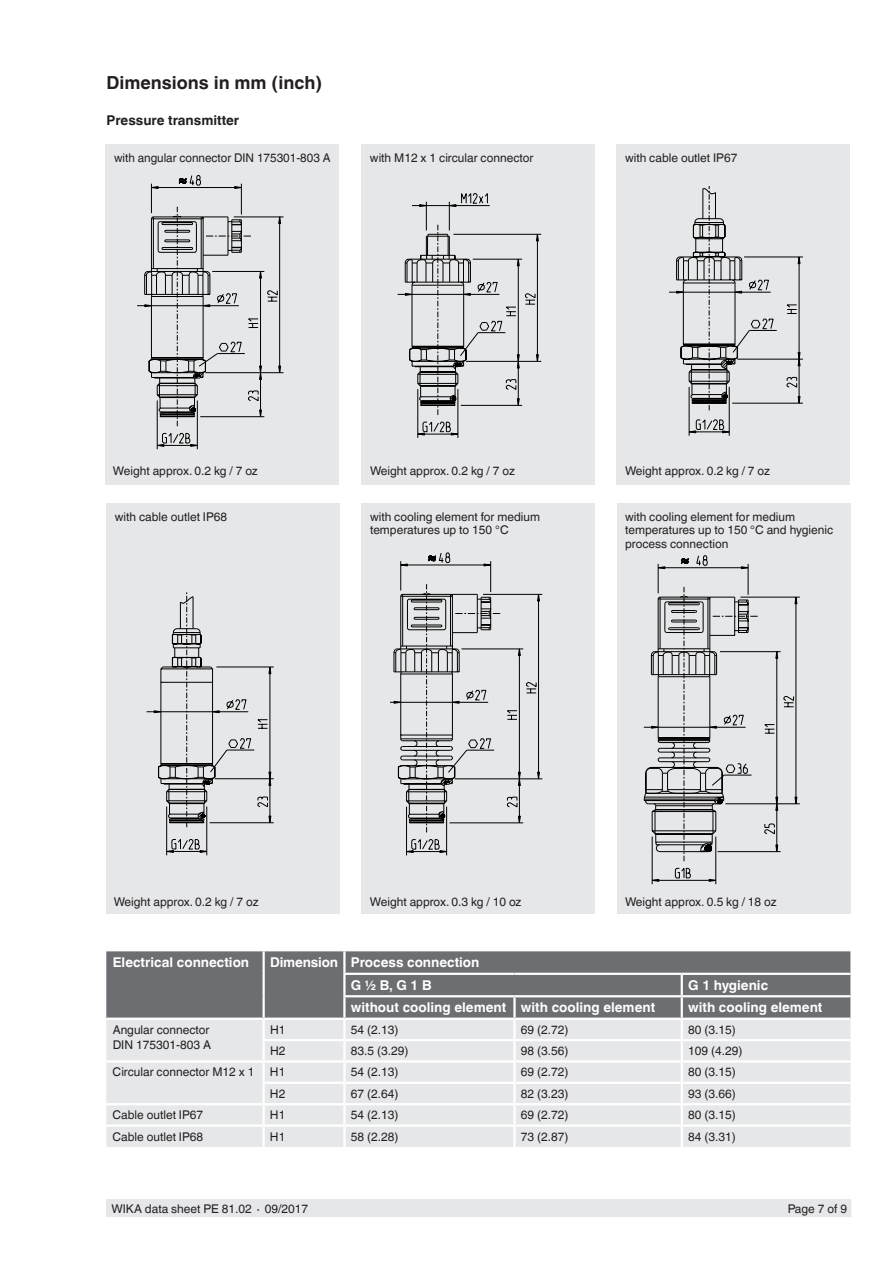
<style>
.page{position:relative;width:893px;height:1263px;background:#fff}
.page>*{position:absolute;margin:0;border:0;box-sizing:border-box;transform-origin:0 0}
.t1{font:700 18px "Helvetica World";color:#231f20}
.t2{font:700 13.5px/22.5px "Helvetica World";color:#fff}
.t3{font:700 13.5px "Helvetica World";color:#231f20}
.t4{font:12px/13.5px "Helvetica World";color:#231f20}
</style>
<div class="page">
<div style="left:106px;top:1199px;width:744px;height:18px;background:#e6e7e9"></div>
<div style="left:106px;top:145px;width:233px;height:340px;background:#e6e7e9"></div>
<div style="left:361px;top:145px;width:234px;height:340px;background:#e6e7e9"></div>
<div style="left:617px;top:145px;width:233px;height:340px;background:#e6e7e9"></div>
<div style="left:106px;top:503px;width:234px;height:411px;background:#e6e7e9"></div>
<div style="left:361px;top:503px;width:234px;height:411px;background:#e6e7e9"></div>
<div style="left:617px;top:503px;width:233px;height:411px;background:#e6e7e9"></div>
<svg style="left:137px;top:175px;width:147px;height:274px"></svg>
<svg style="left:397px;top:193px;width:145px;height:245px"></svg>
<svg style="left:669px;top:186px;width:134px;height:250px"></svg>
<svg style="left:644px;top:555px;width:156px;height:329px"></svg>
<svg style="left:390px;top:553px;width:152px;height:302px"></svg>
<svg style="left:146px;top:592px;width:128px;height:264px"></svg>
<div style="left:106px;top:951px;width:744px;height:66px;background:#6d6e71"></div>
<div style="left:106px;top:1020px;width:744px;height:127px;background:#e6e7e9"></div>
<hr style="left:262px;top:951px;width:3px;height:23px;background:#fff">
<hr style="left:343px;top:951px;width:3px;height:22px;background:#fff">
<hr style="left:262px;top:974px;width:3px;height:22px;background:#fff">
<hr style="left:343px;top:973px;width:171px;height:2px;background:#fff">
<hr style="left:343px;top:975px;width:3px;height:20px;background:#fff">
<hr style="left:514px;top:973px;width:168px;height:2px;background:#fff">
<hr style="left:682px;top:973px;width:168px;height:2px;background:#fff">
<hr style="left:681px;top:975px;width:2px;height:20px;background:#fff">
<hr style="left:262px;top:996px;width:3px;height:21px;background:#fff">
<hr style="left:343px;top:995px;width:171px;height:2px;background:#fff">
<hr style="left:343px;top:997px;width:3px;height:20px;background:#fff">
<hr style="left:514px;top:995px;width:168px;height:2px;background:#fff">
<hr style="left:513px;top:997px;width:3px;height:20px;background:#fff">
<hr style="left:682px;top:995px;width:168px;height:2px;background:#fff">
<hr style="left:681px;top:997px;width:2px;height:20px;background:#fff">
<hr style="left:262px;top:1020px;width:3px;height:19px;background:#fff">
<hr style="left:343px;top:1020px;width:3px;height:19px;background:#fff">
<hr style="left:513px;top:1020px;width:3px;height:19px;background:#fff">
<hr style="left:262px;top:1039px;width:82px;height:2px;background:#fff">
<hr style="left:262px;top:1041px;width:3px;height:19px;background:#fff">
<hr style="left:344px;top:1039px;width:170px;height:2px;background:#fff">
<hr style="left:343px;top:1041px;width:3px;height:19px;background:#fff">
<hr style="left:514px;top:1039px;width:168px;height:2px;background:#fff">
<hr style="left:513px;top:1041px;width:3px;height:19px;background:#fff">
<hr style="left:682px;top:1039px;width:168px;height:2px;background:#fff">
<svg style="left:681px;top:1020px;width:2px;height:40px"></svg>
<hr style="left:106px;top:1060px;width:158px;height:2px;background:#fff">
<hr style="left:264px;top:1060px;width:80px;height:2px;background:#fff">
<hr style="left:262px;top:1062px;width:3px;height:20px;background:#fff">
<hr style="left:344px;top:1060px;width:170px;height:2px;background:#fff">
<hr style="left:343px;top:1062px;width:3px;height:20px;background:#fff">
<hr style="left:514px;top:1060px;width:168px;height:2px;background:#fff">
<hr style="left:513px;top:1062px;width:3px;height:20px;background:#fff">
<hr style="left:682px;top:1060px;width:168px;height:2px;background:#fff">
<hr style="left:681px;top:1062px;width:2px;height:20px;background:#fff">
<hr style="left:262px;top:1082px;width:82px;height:2px;background:#fff">
<hr style="left:262px;top:1084px;width:3px;height:19px;background:#fff">
<hr style="left:344px;top:1082px;width:170px;height:2px;background:#fff">
<hr style="left:343px;top:1084px;width:3px;height:19px;background:#fff">
<hr style="left:514px;top:1082px;width:168px;height:2px;background:#fff">
<hr style="left:513px;top:1084px;width:3px;height:19px;background:#fff">
<hr style="left:682px;top:1082px;width:168px;height:2px;background:#fff">
<hr style="left:106px;top:1103px;width:158px;height:2px;background:#fff">
<hr style="left:264px;top:1103px;width:80px;height:2px;background:#fff">
<hr style="left:262px;top:1105px;width:3px;height:19px;background:#fff">
<hr style="left:344px;top:1103px;width:170px;height:2px;background:#fff">
<hr style="left:343px;top:1105px;width:3px;height:19px;background:#fff">
<hr style="left:514px;top:1103px;width:168px;height:2px;background:#fff">
<hr style="left:513px;top:1105px;width:3px;height:19px;background:#fff">
<hr style="left:682px;top:1103px;width:168px;height:2px;background:#fff">
<svg style="left:681px;top:1084px;width:2px;height:40px"></svg>
<hr style="left:106px;top:1124px;width:158px;height:3px;background:#fff">
<hr style="left:264px;top:1124px;width:80px;height:3px;background:#fff">
<hr style="left:262px;top:1127px;width:3px;height:20px;background:#fff">
<hr style="left:344px;top:1124px;width:170px;height:3px;background:#fff">
<hr style="left:343px;top:1127px;width:3px;height:20px;background:#fff">
<hr style="left:514px;top:1124px;width:168px;height:3px;background:#fff">
<hr style="left:513px;top:1127px;width:3px;height:20px;background:#fff">
<hr style="left:682px;top:1124px;width:168px;height:3px;background:#fff">
<hr style="left:681px;top:1127px;width:2px;height:20px;background:#fff">
<h1 class="t1" style="left:106px;top:76px;width:217px">Dimensions in mm (inch)</h1>
<p class="t3" style="left:106px;top:116px;width:134px">Pressure transmitter</p>
<p class="t4" style="left:114px;top:152px;width:218px">with angular connector DIN 175301-803 A</p>
<p class="t4" style="left:370px;top:151px;width:165px">with M12 x 1 circular connector</p>
<p class="t4" style="left:625px;top:152px;width:114px">with cable outlet IP67</p>
<p class="t4" style="left:113px;top:464px;width:146px">Weight approx. 0.2 kg / 7 oz</p>
<p class="t4" style="left:370px;top:464px;width:146px">Weight approx. 0.2 kg / 7 oz</p>
<p class="t4" style="left:625px;top:464px;width:146px">Weight approx. 0.2 kg / 7 oz</p>
<p class="t4" style="left:115px;top:511px;width:114px">with cable outlet IP68</p>
<p class="t4" style="left:370px;top:511px;width:172px">with cooling element for medium temperatures up to 150 °C</p>
<p class="t4" style="left:625px;top:511px;width:210px">with cooling element for medium temperatures up to 150 °C and hygienic process connection</p>
<p class="t4" style="left:114px;top:895px;width:146px">Weight approx. 0.2 kg / 7 oz</p>
<p class="t4" style="left:370px;top:895px;width:153px">Weight approx. 0.3 kg / 10 oz</p>
<p class="t2" style="left:113px;top:953px;width:138px">Electrical connection</p>
<p class="t2" style="left:351px;top:953px;width:130px;text-indent:-81px">Dimension Process connection<br>G ½ B, G 1 B</p>
<p class="t4" style="left:625px;top:895px;width:153px">Weight approx. 0.5 kg / 18 oz</p>
<p class="t2" style="left:688px;top:975px;width:82px">G 1 hygienic</p>
<p class="t2" style="left:351px;top:997px;width:306px">without cooling element with cooling element</p>
<p class="t2" style="left:688px;top:997px;width:136px">with cooling element</p>
<p class="t4" style="left:113px;top:1023px;width:100px;line-height:15px">Angular connector<br>DIN 175301-803 A</p>
<p class="t4" style="left:270px;top:1024px;width:17px">H1</p>
<p class="t4" style="left:351px;top:1024px;width:49px">54 (2.13)</p>
<p class="t4" style="left:521px;top:1024px;width:49px">69 (2.72)</p>
<p class="t4" style="left:688px;top:1024px;width:49px">80 (3.15)</p>
<p class="t4" style="left:270px;top:1045px;width:17px">H2</p>
<p class="t4" style="left:351px;top:1045px;width:59px">83.5 (3.29)</p>
<p class="t4" style="left:521px;top:1045px;width:49px">98 (3.56)</p>
<p class="t4" style="left:688px;top:1045px;width:56px">109 (4.29)</p>
<p class="t4" style="left:113px;top:1065px;width:143px">Circular connector M12 x 1</p>
<p class="t4" style="left:270px;top:1066px;width:17px">H1</p>
<p class="t4" style="left:351px;top:1066px;width:49px">54 (2.13)</p>
<p class="t4" style="left:521px;top:1066px;width:49px">69 (2.72)</p>
<p class="t4" style="left:688px;top:1066px;width:49px">80 (3.15)</p>
<p class="t4" style="left:270px;top:1088px;width:17px">H2</p>
<p class="t4" style="left:351px;top:1088px;width:49px">67 (2.64)</p>
<p class="t4" style="left:521px;top:1088px;width:49px">82 (3.23)</p>
<p class="t4" style="left:688px;top:1088px;width:49px">93 (3.66)</p>
<p class="t4" style="left:113px;top:1109px;width:92px">Cable outlet IP67</p>
<p class="t4" style="left:270px;top:1109px;width:17px">H1</p>
<p class="t4" style="left:351px;top:1109px;width:49px">54 (2.13)</p>
<p class="t4" style="left:521px;top:1109px;width:49px">69 (2.72)</p>
<p class="t4" style="left:688px;top:1109px;width:49px">80 (3.15)</p>
<p class="t4" style="left:113px;top:1131px;width:92px">Cable outlet IP68</p>
<p class="t4" style="left:270px;top:1131px;width:17px">H1</p>
<p class="t4" style="left:351px;top:1131px;width:49px">58 (2.28)</p>
<p class="t4" style="left:521px;top:1131px;width:49px">73 (2.87)</p>
<p class="t4" style="left:688px;top:1131px;width:49px">84 (3.31)</p>
<p class="t4" style="left:111px;top:1202px;width:198px">WIKA data sheet PE 81.02 ∙ 09/2017</p>
<p class="t4" style="left:788px;top:1203px;width:61px">Page 7 of 9</p>
</div>
